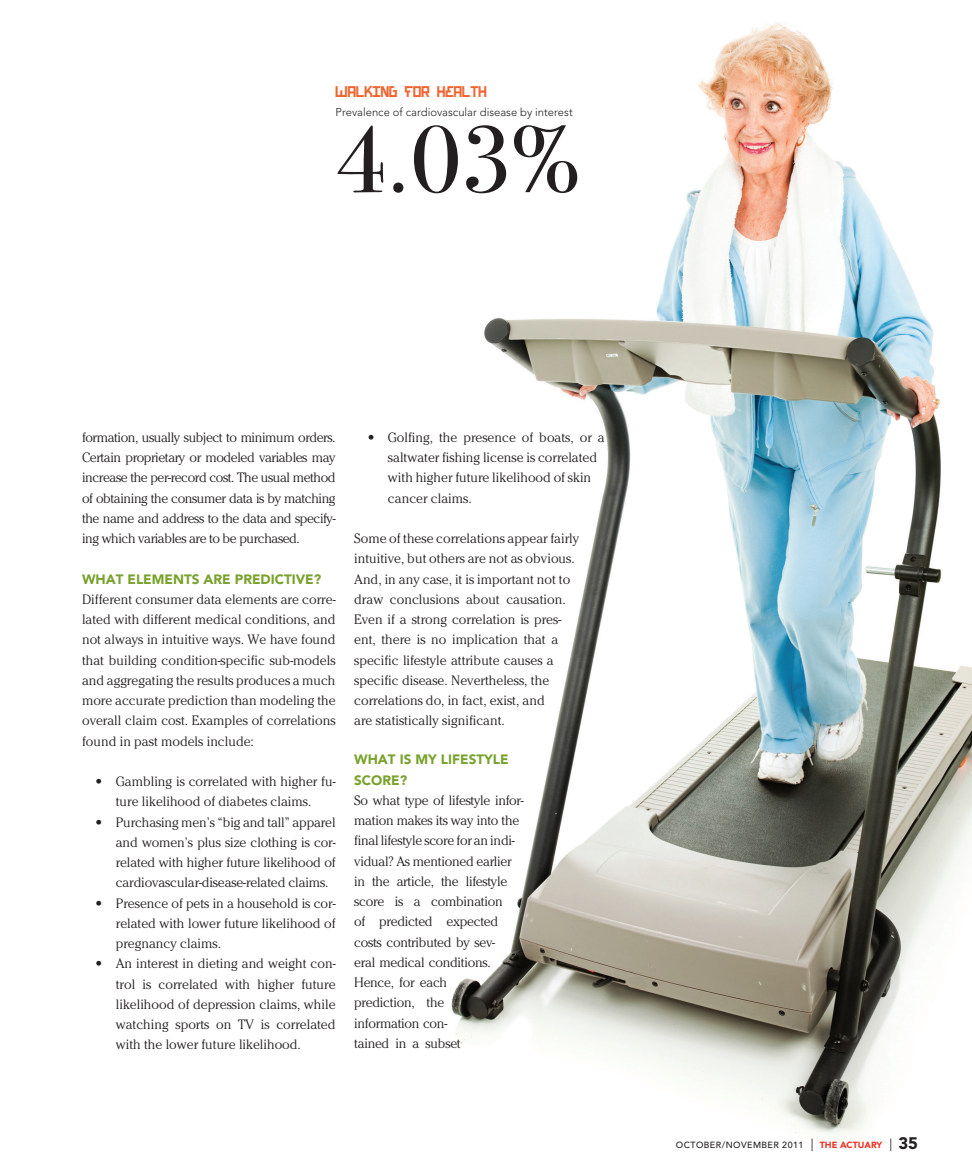
<style>
.page{position:relative;width:972px;height:1175px;background:#fff}
.page>*{position:absolute;margin:0;border:0;box-sizing:border-box;transform-origin:0 0}
.t1{font:94.8px "Bodoni Svty Two ITCTT Book";color:#231f20}
.t2{font:700 15.45px "Bionic Type";color:#f2642f}
.t3{font:300 13.5px/20.2px "Cheltenham Std";color:#231f20;text-align:justify}
.t4{font:300 13.5px/20.2px "Cheltenham Std";letter-spacing:-.02em;color:#231f20}
.t5{font:900 13.5px "Avenir";color:#78a22d}
.t6{font:300 11.25px "Avenir";color:#231f20}
.t7{font:500 8.85px "Avenir";letter-spacing:.05em;color:#231f20}
.s1{font-family:"Avenir";font-weight:900}
.s2{font-weight:400;font-size:12.6px}
.s3{font-weight:900;color:#ef3122}
.s4{font-weight:900;font-size:16.65px}
</style>
<div class="page">
<img style="left:451px;top:23px;width:521px;height:1113px">
<p class="t2" style="left:336px;top:84px;width:153px">WALKING FOR HEALTH</p>
<p class="t6" style="left:336px;top:105px;width:239px">Prevalence of cardiovascular disease by interest</p>
<h1 class="t1" style="left:336px;top:82px;width:245px">4.03%</h1>
<p class="t3" style="left:82px;top:427px;width:255px">formation, usually subject to minimum orders.<br>Certain proprietary or modeled variables may increase the per-record cost. The usual method of obtaining the consumer data is by matching the name and address to the data and specify&shy;ing which variables are to be purchased.</p>
<p class="t5" style="left:82px;top:570px;width:12px">WHAT</p>
<p class="t5" style="left:128px;top:570px;width:47px">ELEMENTS</p>
<p class="t5" style="left:204px;top:570px;width:10px">ARE</p>
<p class="t5" style="left:235px;top:570px;width:18px">PREDICTIVE</p>
<p class="t5" style="left:314px;top:570px;width:9px">?</p>
<p class="t3" style="left:82px;top:589px;width:255px">Different consumer data elements are corre&shy;lated with different medical conditions, and not always in intuitive ways. We have found that building condition-specific sub-models and aggregating the results produces a much more accurate prediction than modeling the overall claim cost. Examples of correlations found in past models include:</p>
<p class="t3" style="left:96px;top:771px;width:242px;text-align:center"><span class="s1">•</span> Gambling is correlated with higher fu&shy;ture likelihood of diabetes claims.</p>
<p class="t3" style="left:116px;top:811px;width:221px;text-indent:-20px"><span class="s1">•</span> Purchasing men’s “big and tall” apparel and women’s plus size clothing is cor&shy;related with higher future likelihood of cardiovascular-disease-related claims.</p>
<p class="t3" style="left:116px;top:892px;width:221px;text-indent:-20px"><span class="s1">•</span> Presence of pets in a household is cor&shy;related with lower future likelihood of pregnancy claims.</p>
<p class="t3" style="left:116px;top:953px;width:221px;text-indent:-20px"><span class="s1">•</span> An interest in dieting and weight con&shy;trol is correlated with higher future likelihood of depression claims, while watching sports on TV is correlated with the lower future likelihood.</p>
<p class="t3" style="left:388px;top:427px;width:218px;text-align:left;text-indent:-20px"><span class="s1">•</span> Golfing, the presence of boats, or a saltwater fishing license is correlated with higher future likelihood of skin cancer claims.</p>
<p class="t3" style="left:354px;top:528px;width:226px;text-align:left">Some of these correlations appear fairly intuitive, but others are not as obvious.<br>And, in any case, it is important not to draw conclusions about causation.<br>Even if a strong correlation is pres&shy;ent, there is no implication that a specific lifestyle attribute causes a specific disease. Nevertheless, the correlations do, in fact, exist, and<br>are statistically significant.</p>
<p class="t5" style="left:354px;top:751px;width:12px">WHAT</p>
<p class="t5" style="left:400px;top:751px;width:50px">IS MY LIFESTYLE</p>
<p class="t5" style="left:354px;top:771px;width:10px">SCORE</p>
<p class="t5" style="left:400px;top:771px;width:9px">?</p>
<p class="t4" style="left:354px;top:790px;width:171px">So what type of lifestyle infor&shy;mation makes its way into the final lifestyle score for an indi&shy;vidual? As mentioned earlier in the article, the lifestyle score is a combination<br>of predicted expected costs contributed by sev-<br>eral medical conditions.<br>Hence, for each<br>prediction, the<br>information con-<br>tained in a subset</p>
<p class="t7" style="left:676px;top:1139px;width:244px">OCTOBER/NOVEMBER 2011 <span class="s2">|</span> <span class="s3">THE ACTUARY</span> <span class="s2">|</span> <span class="s4">35</span></p>
</div>
